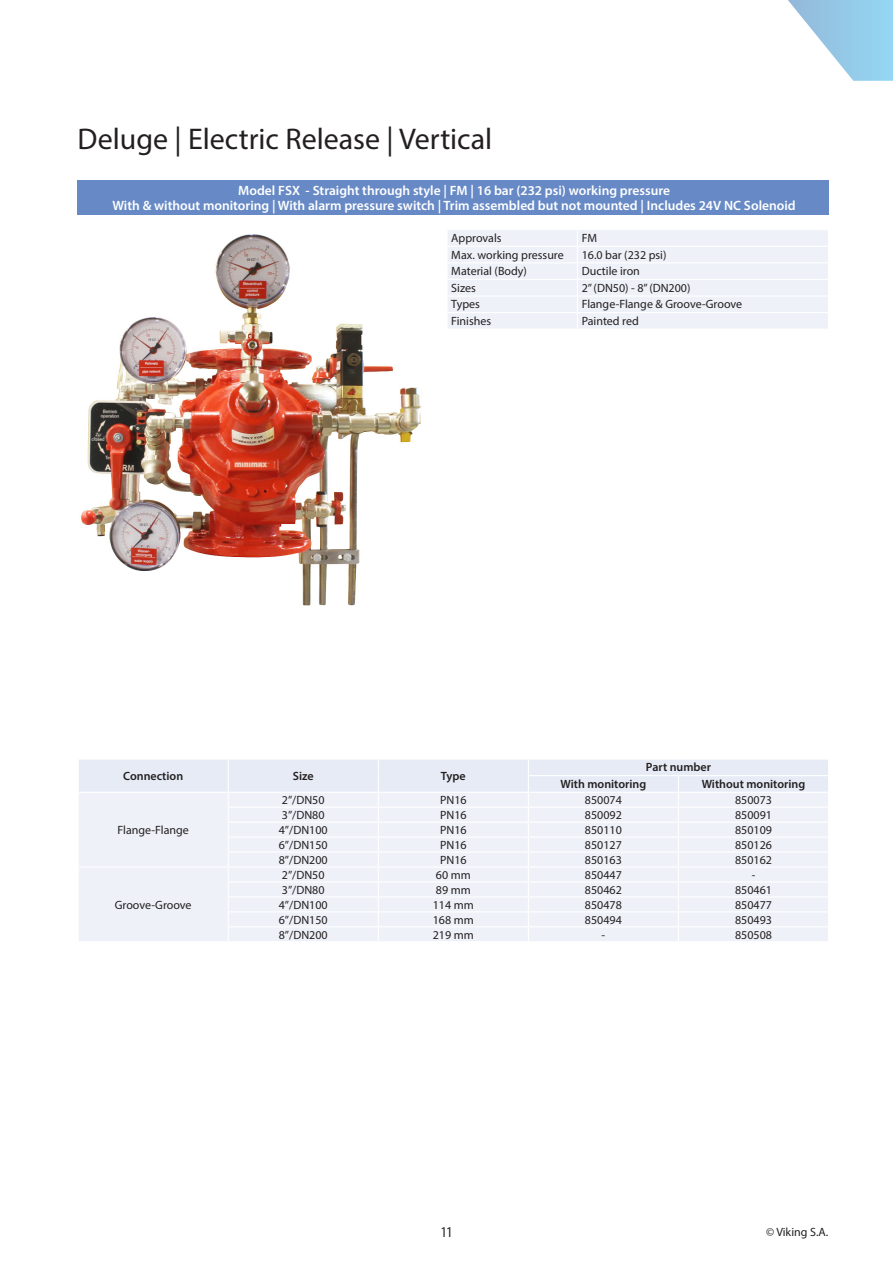
<style>
.page{position:relative;width:893px;height:1263px;background:#fff}
.page>*{position:absolute;margin:0;border:0;box-sizing:border-box;transform-origin:0 0}
.t1{font:30px "Myriad Pro";color:#231f20}
.t2{font:condensed 15px "Myriad Pro";color:#231f20}
.t3{font:600 13.5px/15px "Myriad Pro";color:#fff;text-align:center}
.t4{font:12px "Myriad Pro";color:#231f20}
.t5{font:600 12px "Myriad Pro";color:#231f20}
</style>
<div class="page">
<svg style="left:788px;top:0;width:105px;height:81px"></svg>
<img style="left:81px;top:234px;width:341px;height:372px">
<div style="left:448px;top:230px;width:380px;height:99px;background:#eef1f8"></div>
<div style="left:79px;top:759px;width:749px;height:182px;background:#eef1f8"></div>
<div style="left:78px;top:180px;width:751px;height:35px;background:#678ac6"></div>
<p class="t1" style="left:78px;top:120px;width:416px">Deluge | Electric Release | Vertical</p>
<p class="t3" style="left:113px;top:183px;width:685px">Model FSX - Straight through style | FM | 16 bar (232 psi) working pressure<br>With &amp; without monitoring | With alarm pressure switch | Trim assembled but not mounted | Includes 24V NC Solenoid</p>
<p class="t4" style="left:451px;top:231px;width:52px">Approvals</p>
<p class="t4" style="left:582px;top:231px;width:17px">FM</p>
<p class="t4" style="left:451px;top:247px;width:114px">Max. working pressure</p>
<p class="t4" style="left:582px;top:247px;width:86px">16.0 bar (232 psi)</p>
<p class="t4" style="left:451px;top:264px;width:77px">Material (Body)</p>
<p class="t4" style="left:582px;top:264px;width:60px">Ductile iron</p>
<p class="t4" style="left:451px;top:280px;width:26px">Sizes</p>
<p class="t4" style="left:582px;top:280px;width:110px">2” (DN50) - 8” (DN200)</p>
<p class="t4" style="left:451px;top:297px;width:30px">Types</p>
<p class="t4" style="left:582px;top:297px;width:162px">Flange-Flange &amp; Groove-Groove</p>
<p class="t4" style="left:451px;top:313px;width:41px">Finishes</p>
<p class="t4" style="left:582px;top:313px;width:59px">Painted red</p>
<p class="t5" style="left:123px;top:768px;width:62px">Connection</p>
<p class="t5" style="left:293px;top:768px;width:22px">Size</p>
<p class="t5" style="left:441px;top:768px;width:26px">Type</p>
<p class="t5" style="left:646px;top:760px;width:67px">Part number</p>
<p class="t5" style="left:561px;top:776px;width:87px">With monitoring</p>
<p class="t5" style="left:702px;top:776px;width:105px">Without monitoring</p>
<p class="t4" style="left:118px;top:823px;width:73px">Flange-Flange</p>
<p class="t4" style="left:115px;top:897px;width:78px">Groove-Groove</p>
<p class="t4" style="left:282px;top:793px;width:44px">2”/DN50</p>
<p class="t4" style="left:440px;top:793px;width:28px">PN16</p>
<p class="t4" style="left:585px;top:793px;width:38px">850074</p>
<p class="t4" style="left:735px;top:793px;width:38px">850073</p>
<p class="t4" style="left:282px;top:808px;width:44px">3”/DN80</p>
<p class="t4" style="left:440px;top:808px;width:28px">PN16</p>
<p class="t4" style="left:585px;top:808px;width:38px">850092</p>
<p class="t4" style="left:735px;top:808px;width:38px">850091</p>
<p class="t4" style="left:279px;top:823px;width:50px">4”/DN100</p>
<p class="t4" style="left:440px;top:823px;width:28px">PN16</p>
<p class="t4" style="left:585px;top:823px;width:38px">850110</p>
<p class="t4" style="left:735px;top:823px;width:38px">850109</p>
<p class="t4" style="left:279px;top:838px;width:50px">6”/DN150</p>
<p class="t4" style="left:440px;top:838px;width:28px">PN16</p>
<p class="t4" style="left:585px;top:838px;width:38px">850127</p>
<p class="t4" style="left:735px;top:838px;width:38px">850126</p>
<p class="t4" style="left:279px;top:853px;width:50px">8”/DN200</p>
<p class="t4" style="left:440px;top:853px;width:28px">PN16</p>
<p class="t4" style="left:585px;top:853px;width:38px">850163</p>
<p class="t4" style="left:735px;top:853px;width:38px">850162</p>
<p class="t4" style="left:282px;top:867px;width:44px">2”/DN50</p>
<p class="t4" style="left:436px;top:867px;width:36px">60 mm</p>
<p class="t4" style="left:585px;top:867px;width:38px">850447</p>
<p class="t4" style="left:752px;top:867px;width:5px">-</p>
<p class="t4" style="left:282px;top:882px;width:44px">3”/DN80</p>
<p class="t4" style="left:436px;top:882px;width:36px">89 mm</p>
<p class="t4" style="left:585px;top:882px;width:38px">850462</p>
<p class="t4" style="left:735px;top:882px;width:38px">850461</p>
<p class="t4" style="left:279px;top:897px;width:50px">4”/DN100</p>
<p class="t4" style="left:433px;top:897px;width:43px">114 mm</p>
<p class="t4" style="left:585px;top:897px;width:38px">850478</p>
<p class="t4" style="left:735px;top:897px;width:38px">850477</p>
<p class="t4" style="left:279px;top:912px;width:50px">6”/DN150</p>
<p class="t4" style="left:433px;top:912px;width:43px">168 mm</p>
<p class="t4" style="left:585px;top:912px;width:38px">850494</p>
<p class="t4" style="left:735px;top:912px;width:38px">850493</p>
<p class="t4" style="left:279px;top:927px;width:50px">8”/DN200</p>
<p class="t4" style="left:433px;top:927px;width:43px">219 mm</p>
<p class="t4" style="left:602px;top:927px;width:5px">-</p>
<p class="t4" style="left:735px;top:927px;width:38px">850508</p>
<p class="t2" style="left:441px;top:1223px;width:13px">11</p>
<p class="t4" style="left:766px;top:1225px;width:64px">© Viking S.A.</p>
</div>
